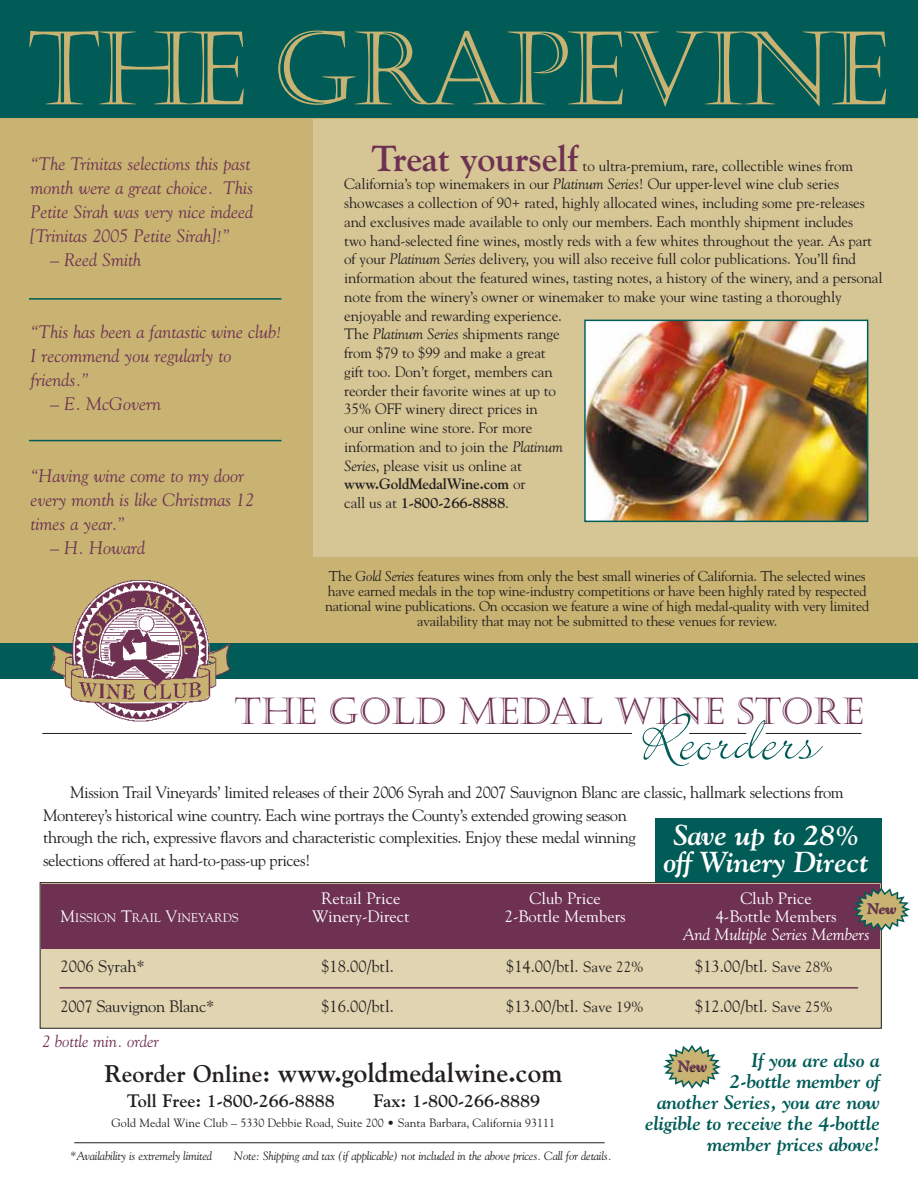
<style>
.page{position:relative;width:918px;height:1188px;background:#fff}
.page>*{position:absolute;margin:0;border:0;box-sizing:border-box;transform-origin:0 0}
.t1{font:101.7px "Castellar";letter-spacing:-.02em;color:#c8b372}
.t2{font:72px "Bickley Script Plain";color:#015b57}
.t3{font:36.75px "Castellar";letter-spacing:.015em;color:#6e3152}
.t4{font:700 36px "Goudy";letter-spacing:-.01em;color:#6e3152}
.t5{font:italic 700 28.8px/27px "Goudy";letter-spacing:-.01em;color:#fff;text-align:center}
.t6{font:700 27px "Goudy";color:#231f20}
.t7{font:italic 700 19.5px/21px "Goudy";letter-spacing:-.01em;color:#015b57;text-align:right}
.t8{font:italic 18px/24px "Goudy";color:#6e3152}
.t9{font:700 18px "Goudy";color:#231f20}
.t10{font:16.5px/22.5px "Goudy";letter-spacing:-.03em;color:#231f20}
.t11{font:16.5px "Goudy";color:#fff}
.t12{font:italic 16.5px "Goudy";color:#fff}
.t13{font:italic 16.5px "Goudy";color:#6e3152}
.t14{font:16.5px "Goudy";color:#231f20}
.t15{font:15px/18.8px "Goudy";letter-spacing:-.01em;color:#231f20}
.t16{font:italic 700 15px "Goudy";color:#231f20}
.t17{font:14.25px/15px "Goudy";letter-spacing:-.02em;color:#231f20;text-align:center}
.t18{font:12.3px "Goudy";color:#fff}
.t19{font:italic 12px "Goudy";letter-spacing:-.015em;color:#231f20}
.t20{font:12px "Goudy";color:#231f20}
.s1{font-style:italic}
.s2{font-weight:700}
.s3{font-size:16.5px}
.s4{font-size:15px}
.s5{font-size:24px}
</style>
<div class="page">
<div style="left:0;top:0;width:918px;height:679px;background:#015b57"></div>
<div style="left:0;top:119px;width:918px;height:524px;background:#c8b372"></div>
<div style="left:655px;top:818px;width:227px;height:74px;background:#015b57"></div>
<div style="left:313px;top:119px;width:605px;height:437px;background:#d6c696"></div>
<div style="left:40px;top:883px;width:841px;height:145px;background:#e1d4b0"></div>
<div style="left:40px;top:882px;width:842px;height:147px;border:1px solid #231f20"></div>
<img style="left:50px;top:580px;width:181px;height:142px">
<div style="left:42px;top:884px;width:838px;height:64px;background:#6e3152"></div>
<hr style="left:74px;top:1142px;width:531px;height:1px;background:#231f20">
<hr style="left:29px;top:298px;width:252px;height:2px;background:#015b57">
<hr style="left:29px;top:440px;width:252px;height:1px;background:#015b57">
<hr style="left:60px;top:987px;width:798px;height:2px;background:#6e3152">
<hr style="left:42px;top:733px;width:590px;height:1px;background:#231f20">
<hr style="left:689px;top:733px;width:57px;height:1px;background:#231f20">
<hr style="left:766px;top:733px;width:95px;height:1px;background:#231f20">
<svg style="left:852px;top:887px;width:58px;height:44px"></svg>
<svg style="left:663px;top:1045px;width:58px;height:44px"></svg>
<img style="left:587px;top:323px;width:278px;height:196px">
<div style="left:584px;top:320px;width:284px;height:202px;border:2px solid #015b57"></div>
<h1 class="t1" style="left:27px;top:10px;width:863px">THE GRAPEVINE</h1>
<p class="t8" style="left:31px;top:153px;width:224px">“The Trinitas selections this past month were a great choice. This<br>Petite Sirah was very nice indeed [Trinitas 2005 Petite Sirah]!”</p>
<p class="t8" style="left:50px;top:249px;width:92px">– Reed Smith</p>
<p class="t8" style="left:31px;top:321px;width:253px">“This has been a fantastic wine club!<br>I recommend you regularly to friends.”</p>
<p class="t8" style="left:50px;top:393px;width:112px">– E. McGovern</p>
<p class="t8" style="left:31px;top:465px;width:225px">“Having wine come to my door every month is like Christmas 12 times a year.”</p>
<p class="t8" style="left:50px;top:537px;width:96px">– H. Howard</p>
<h3 class="t4" style="left:371px;top:144px;width:209px">Treat yourself</h3>
<p class="t15" style="left:344px;top:157px;width:540px;text-indent:238px">to ultra-premium, rare, collectible wines from California’s top winemakers in our <span class="s1">Platinum Series</span>! Our upper-level wine club series showcases a collection of 90+ rated, highly allocated wines, including some pre-releases and exclusives made available to only our members. Each monthly shipment includes<br>two hand-selected fine wines, mostly reds with a few whites throughout the year. As part of your <span class="s1">Platinum Series</span> delivery, you will also receive full color publications. You’ll find information about the featured wines, tasting notes, a history of the winery, and a personal note from the winery’s owner or winemaker to make your wine tasting a thoroughly enjoyable and rewarding experience.<br>The <span class="s1">Platinum Series</span> shipments range<br>from $79 to $99 and make a great<br>gift too. Don’t forget, members can<br>reorder their favorite wines at up to<br>35% OFF winery direct prices in<br>our online wine store. For more<br>information and to join the <span class="s1">Platinum<br>Series</span>, please visit us online at<br><span class="s2">www.GoldMedalWine.com</span> or<br>call us at <span class="s2">1-800-266-8888</span>.</p>
<p class="t17" style="left:325px;top:570px;width:546px">The <span class="s1">Gold Series</span> features wines from only the best small wineries of California. The selected wines have earned medals in the top wine-industry competitions or have been highly rated by respected national wine publications. On occasion we feature a wine of high medal-quality with very limited availability that may not be submitted to these venues for review.</p>
<h3 class="t3" style="left:235px;top:690px;width:630px">THE GOLD MEDAL WINE STORE</h3>
<h2 class="t2" style="left:639px;top:691px;width:181px">Reorders</h2>
<p class="t10" style="left:43px;top:782px;width:802px;text-indent:27px">Mission Trail Vineyards’ limited releases of their 2006 Syrah and 2007 Sauvignon Blanc are classic, hallmark selections from Monterey’s historical wine country. Each wine portrays the County’s extended growing season<br>through the rich, expressive flavors and characteristic complexities. Enjoy these medal winning<br>selections offered at hard-to-pass-up prices!</p>
<h3 class="t5" style="left:664px;top:824px;width:206px">Save up to 28% off Winery Direct</h3>
<p class="t11" style="left:322px;top:892px;width:80px">Retail Price</p>
<p class="t11" style="left:530px;top:892px;width:73px">Club Price</p>
<p class="t11" style="left:740px;top:892px;width:73px">Club Price</p>
<p class="t16" style="left:867px;top:903px;width:31px">New</p>
<p class="t18" style="left:61px;top:913px;width:179px"><span class="s3">M</span>ISSION <span class="s3">T</span>RAIL <span class="s3">V</span>INEYARDS</p>
<p class="t11" style="left:312px;top:910px;width:99px">Winery-Direct</p>
<p class="t11" style="left:505px;top:910px;width:122px">2-Bottle Members</p>
<p class="t11" style="left:716px;top:910px;width:122px">4-Bottle Members</p>
<p class="t12" style="left:683px;top:928px;width:188px">And Multiple Series Members</p>
<p class="t14" style="left:61px;top:960px;width:86px">2006 Syrah*</p>
<p class="t10" style="left:321px;top:956px;width:74px">$18.00/btl.</p>
<p class="t10" style="left:506px;top:956px;width:139px">$14.00/btl. <span class="s4">Save 22%</span></p>
<p class="t10" style="left:695px;top:956px;width:139px">$13.00/btl. <span class="s4">Save 28%</span></p>
<p class="t10" style="left:61px;top:996px;width:155px">2007 Sauvignon Blanc*</p>
<p class="t10" style="left:321px;top:996px;width:74px">$16.00/btl.</p>
<p class="t10" style="left:506px;top:996px;width:139px">$13.00/btl. <span class="s4">Save 19%</span></p>
<p class="t10" style="left:695px;top:996px;width:139px">$12.00/btl. <span class="s4">Save 25%</span></p>
<p class="t13" style="left:42px;top:1035px;width:119px">2 bottle min. order</p>
<h3 class="t6" style="left:105px;top:1062px;width:459px"><span class="s5">Reorder Online:</span> www.goldmedalwine.com</h3>
<p class="t9" style="left:127px;top:1094px;width:210px">Toll Free: 1-800-266-8888</p>
<p class="t9" style="left:374px;top:1094px;width:168px">Fax: 1-800-266-8889</p>
<p class="t20" style="left:112px;top:1118px;width:445px">Gold Medal Wine Club – 5330 Debbie Road, Suite 200 • Santa Barbara, California 93111</p>
<p class="t19" style="left:71px;top:1152px;width:143px">*Availability is extremely limited</p>
<p class="t19" style="left:234px;top:1152px;width:379px">Note: Shipping and tax (if applicable) not included in the above prices. Call for details.</p>
<h3 class="t7" style="left:645px;top:1052px;width:236px">If you are also a<br>2-bottle member of<br>another Series, you are now eligible to receive the 4-bottle member prices above!</h3>
<p class="t16" style="left:678px;top:1061px;width:31px">New</p>
</div>
